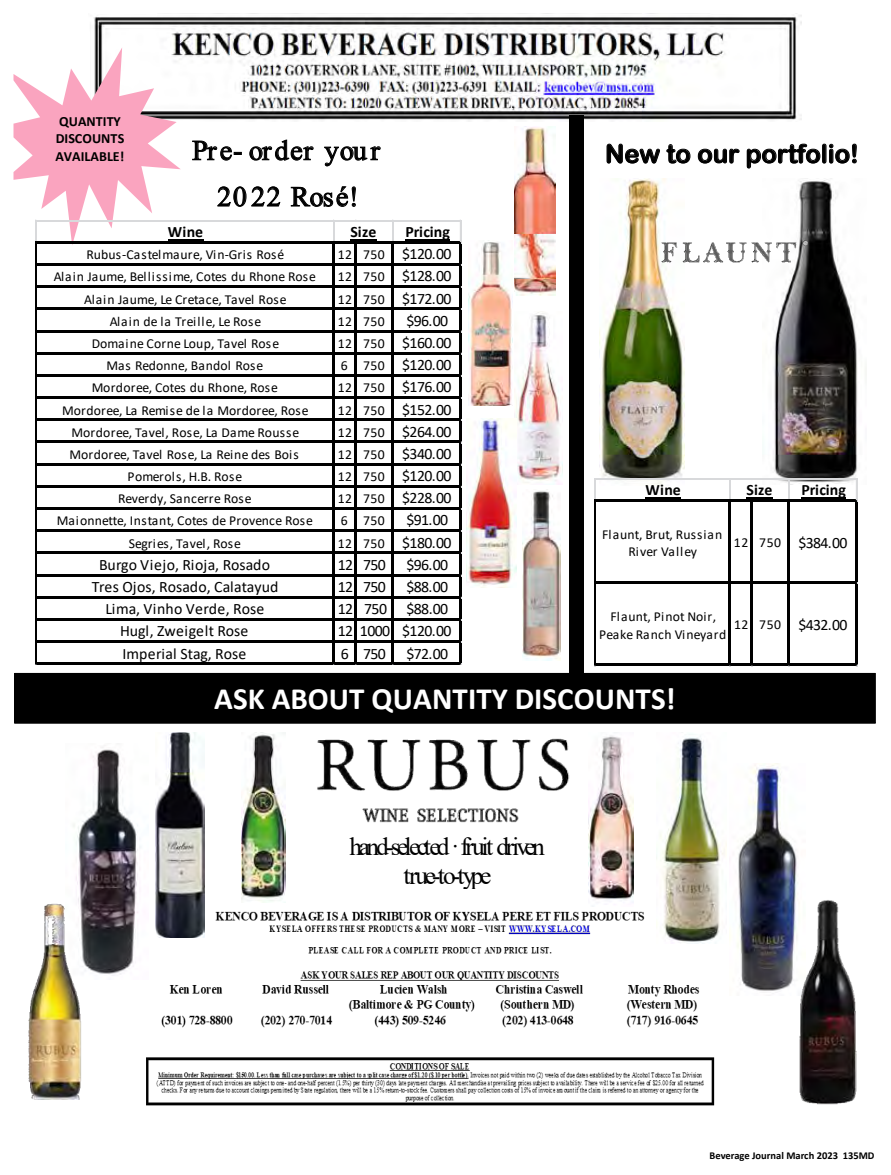
<style>
.page{position:relative;width:891px;height:1175px;background:#fff}
.page>*{position:absolute;margin:0;border:0;box-sizing:border-box;transform-origin:0 0}
.t1{font:700 31.05px "Calibri";color:#fff}
.t2{font:28.35px/46.2px "Times New Roman";letter-spacing:.05em;color:#000;text-align:center}
.t3{font:25.35px/29px "Times New Roman";letter-spacing:-.13em;color:#000;text-align:center}
.t4{font:25.35px "Arial Rounded MT Bold";color:#000}
.t5{font:15.9px "Calibri";letter-spacing:-.015em;color:#000}
.t6{font:15.9px "Calibri";letter-spacing:.01em;color:#000}
.t7{font:15.9px "Calibri";letter-spacing:.005em;color:#000}
.t8{font:700 15.9px "Calibri";color:#000}
.t9{font:15.9px "Calibri";letter-spacing:-.04em;color:#000}
.t10{font:15.75px "Calibri";letter-spacing:-.04em;color:#000}
.t11{font:700 15.75px "Calibri";color:#000}
.t12{font:700 14.1px/17.2px "Calibri";color:#000}
.t13{font:13.8px "Calibri";letter-spacing:.01em;color:#000}
.t14{font:13.8px "Calibri";letter-spacing:.05em;color:#000}
.t15{font:13.65px/17.9px "Calibri";letter-spacing:.015em;color:#000;text-align:center}
.t16{font:700 10.5px "Calibri";color:#000}
.s1{font-size:13.8px}
.s2{font-size:13.65px}
</style>
<div class="page">
<img style="left:94px;top:15px;width:707px;height:105px">
<div style="left:15px;top:673px;width:860px;height:50px;background:#000"></div>
<div style="left:569px;top:115px;width:15px;height:563px;background:#000"></div>
<img style="left:146px;top:906px;width:569px;height:200px">
<hr style="left:168px;top:239px;width:36px;height:1px;background:#000">
<hr style="left:405px;top:239px;width:45px;height:1px;background:#000">
<svg style="left:350px;top:239px;width:27px;height:1px"></svg>
<svg style="left:14px;top:47px;width:167px;height:198px"></svg>
<svg style="left:333px;top:221px;width:2px;height:20px"></svg>
<svg style="left:392px;top:221px;width:2px;height:20px"></svg>
<hr style="left:37px;top:241px;width:424px;height:2px;background:#000">
<hr style="left:37px;top:263px;width:424px;height:2px;background:#000">
<hr style="left:37px;top:285px;width:424px;height:3px;background:#000">
<hr style="left:37px;top:308px;width:424px;height:2px;background:#000">
<hr style="left:37px;top:330px;width:424px;height:2px;background:#000">
<hr style="left:37px;top:352px;width:424px;height:2px;background:#000">
<hr style="left:37px;top:374px;width:424px;height:2px;background:#000">
<hr style="left:37px;top:396px;width:424px;height:2px;background:#000">
<hr style="left:37px;top:419px;width:424px;height:2px;background:#000">
<hr style="left:37px;top:441px;width:424px;height:2px;background:#000">
<hr style="left:37px;top:463px;width:424px;height:2px;background:#000">
<hr style="left:37px;top:485px;width:424px;height:2px;background:#000">
<hr style="left:37px;top:507px;width:424px;height:2px;background:#000">
<hr style="left:37px;top:529px;width:424px;height:3px;background:#000">
<hr style="left:37px;top:552px;width:424px;height:2px;background:#000">
<hr style="left:37px;top:574px;width:424px;height:2px;background:#000">
<hr style="left:37px;top:596px;width:424px;height:2px;background:#000">
<hr style="left:37px;top:618px;width:424px;height:2px;background:#000">
<hr style="left:37px;top:640px;width:424px;height:2px;background:#000">
<hr style="left:36px;top:241px;width:1px;height:424px;background:#000">
<hr style="left:333px;top:243px;width:2px;height:422px;background:#000">
<hr style="left:355px;top:243px;width:2px;height:422px;background:#000">
<hr style="left:392px;top:243px;width:2px;height:422px;background:#000">
<hr style="left:37px;top:663px;width:424px;height:2px;background:#000">
<hr style="left:459px;top:243px;width:2px;height:422px;background:#000">
<hr style="left:36px;top:220px;width:425px;height:1px;background:#d8d9db">
<svg style="left:460px;top:220px;width:2px;height:23px"></svg>
<img style="left:514px;top:127px;width:42px;height:168px">
<img style="left:514px;top:235px;width:42px;height:44px">
<img style="left:469px;top:240px;width:44px;height:165px">
<img style="left:514px;top:312px;width:48px;height:173px">
<img style="left:467px;top:418px;width:49px;height:169px">
<img style="left:523px;top:491px;width:37px;height:169px">
<img style="left:599px;top:178px;width:86px;height:307px">
<img style="left:762px;top:180px;width:105px;height:304px">
<img style="left:662px;top:240px;width:146px;height:22px">
<hr style="left:645px;top:497px;width:36px;height:1px;background:#000">
<hr style="left:801px;top:497px;width:45px;height:1px;background:#000">
<svg style="left:747px;top:497px;width:26px;height:1px"></svg>
<svg style="left:595px;top:479px;width:1px;height:20px"></svg>
<svg style="left:730px;top:479px;width:1px;height:20px"></svg>
<svg style="left:789px;top:479px;width:1px;height:20px"></svg>
<hr style="left:596px;top:499px;width:261px;height:3px;background:#000">
<hr style="left:596px;top:582px;width:261px;height:2px;background:#000">
<hr style="left:595px;top:499px;width:1px;height:167px;background:#000">
<hr style="left:729px;top:502px;width:2px;height:164px;background:#000">
<hr style="left:751px;top:502px;width:2px;height:164px;background:#000">
<hr style="left:788px;top:502px;width:2px;height:164px;background:#000">
<hr style="left:596px;top:664px;width:261px;height:2px;background:#000">
<hr style="left:855px;top:502px;width:2px;height:164px;background:#000">
<hr style="left:595px;top:478px;width:262px;height:1px;background:#d8d9db">
<svg style="left:856px;top:478px;width:2px;height:23px"></svg>
<img style="left:317px;top:738px;width:253px;height:85px">
<img style="left:241px;top:732px;width:45px;height:170px">
<img style="left:588px;top:735px;width:45px;height:165px">
<img style="left:155px;top:732px;width:50px;height:205px">
<img style="left:656px;top:734px;width:70px;height:209px">
<img style="left:73px;top:747px;width:75px;height:232px">
<img style="left:729px;top:763px;width:69px;height:228px">
<img style="left:28px;top:903px;width:56px;height:196px">
<img style="left:791px;top:897px;width:66px;height:208px">
<p class="t12" style="left:56px;top:113px;width:70px">QUANTITY<br>DISCOUNTS<br>AVAILABLE!</p>
<h2 class="t2" style="left:192px;top:126px;width:189px">Pre- order your<br>2022 Rosé!</h2>
<p class="t8" style="left:168px;top:220px;width:37px">Wine</p>
<p class="t8" style="left:405px;top:220px;width:46px">Pricing</p>
<p class="t13" style="left:86px;top:245px;width:199px">Rubus-Castelmaure, Vin-Gris Rosé</p>
<p class="t5" style="left:338px;top:243px;width:115px"><span class="s1">12 750</span> $120.00</p>
<p class="t13" style="left:54px;top:267px;width:264px">Alain Jaume, Bellissime, Cotes du Rhone Rose</p>
<p class="t5" style="left:338px;top:265px;width:115px"><span class="s1">12 750</span> $128.00</p>
<p class="t13" style="left:84px;top:289px;width:204px">Alain Jaume, Le Cretace, Tavel Rose</p>
<p class="t5" style="left:338px;top:287px;width:115px"><span class="s1">12 750</span> $172.00</p>
<p class="t14" style="left:110px;top:311px;width:153px">Alain de la Treille, Le Rose</p>
<p class="t13" style="left:338px;top:311px;width:49px">12 750</p>
<p class="t5" style="left:406px;top:309px;width:43px">$96.00</p>
<p class="t13" style="left:92px;top:334px;width:189px">Domaine Corne Loup, Tavel Rose</p>
<p class="t5" style="left:338px;top:331px;width:115px"><span class="s1">12 750</span> $160.00</p>
<p class="t13" style="left:107px;top:356px;width:158px">Mas Redonne, Bandol Rose</p>
<p class="t5" style="left:341px;top:354px;width:112px"><span class="s1">6 750</span> $120.00</p>
<p class="t13" style="left:92px;top:378px;width:188px">Mordoree, Cotes du Rhone, Rose</p>
<p class="t5" style="left:338px;top:376px;width:115px"><span class="s1">12 750</span> $176.00</p>
<p class="t13" style="left:62px;top:400px;width:248px">Mordoree, La Remise de la Mordoree, Rose</p>
<p class="t5" style="left:338px;top:398px;width:115px"><span class="s1">12 750</span> $152.00</p>
<p class="t13" style="left:72px;top:422px;width:229px">Mordoree, Tavel, Rose, La Dame Rousse</p>
<p class="t5" style="left:338px;top:420px;width:115px"><span class="s1">12 750</span> $264.00</p>
<p class="t13" style="left:70px;top:445px;width:231px">Mordoree, Tavel Rose, La Reine des Bois</p>
<p class="t5" style="left:338px;top:442px;width:115px"><span class="s1">12 750</span> $340.00</p>
<p class="t13" style="left:128px;top:467px;width:116px">Pomerols, H.B. Rose</p>
<p class="t5" style="left:338px;top:465px;width:115px"><span class="s1">12 750</span> $120.00</p>
<p class="t13" style="left:118px;top:489px;width:135px">Reverdy, Sancerre Rose</p>
<p class="t5" style="left:338px;top:487px;width:115px"><span class="s1">12 750</span> $228.00</p>
<p class="t13" style="left:57px;top:511px;width:258px">Maionnette, Instant, Cotes de Provence Rose</p>
<p class="t13" style="left:341px;top:511px;width:45px">6 750</p>
<p class="t5" style="left:406px;top:509px;width:43px">$91.00</p>
<p class="t13" style="left:129px;top:533px;width:114px">Segries, Tavel, Rose</p>
<p class="t5" style="left:338px;top:531px;width:115px"><span class="s1">12 750</span> $180.00</p>
<p class="t6" style="left:99px;top:553px;width:172px">Burgo Viejo, Rioja, Rosado</p>
<p class="t5" style="left:338px;top:553px;width:50px">12 750</p>
<p class="t5" style="left:406px;top:553px;width:43px">$96.00</p>
<p class="t7" style="left:92px;top:575px;width:188px">Tres Ojos, Rosado, Calatayud</p>
<p class="t5" style="left:338px;top:575px;width:50px">12 750</p>
<p class="t5" style="left:406px;top:575px;width:43px">$88.00</p>
<p class="t6" style="left:105px;top:598px;width:160px">Lima, Vinho Verde, Rose</p>
<p class="t5" style="left:338px;top:598px;width:112px">12 750 $88.00</p>
<p class="t6" style="left:120px;top:620px;width:130px">Hugl, Zweigelt Rose</p>
<p class="t9" style="left:338px;top:620px;width:115px">12 1000 $120.00</p>
<p class="t7" style="left:122px;top:642px;width:126px">Imperial Stag, Rose</p>
<p class="t5" style="left:341px;top:642px;width:47px">6 750</p>
<p class="t5" style="left:406px;top:642px;width:43px">$72.00</p>
<p class="t8" style="left:350px;top:220px;width:27px">Size</p>
<h3 class="t4" style="left:605px;top:139px;width:255px">New to our portfolio!</h3>
<p class="t11" style="left:645px;top:479px;width:37px">Wine</p>
<p class="t11" style="left:801px;top:479px;width:46px">Pricing</p>
<p class="t15" style="left:602px;top:525px;width:122px">Flaunt, Brut, Russian<br>River Valley</p>
<p class="t10" style="left:734px;top:532px;width:115px"><span class="s2">12 750</span> $384.00</p>
<p class="t11" style="left:747px;top:479px;width:27px">Size</p>
<p class="t15" style="left:599px;top:607px;width:129px">Flaunt, Pinot Noir,<br>Peake Ranch Vineyard</p>
<p class="t10" style="left:734px;top:614px;width:115px"><span class="s2">12 750</span> $432.00</p>
<h1 class="t1" style="left:214px;top:676px;width:463px">ASK ABOUT QUANTITY DISCOUNTS!</h1>
<h3 class="t3" style="left:349px;top:831px;width:197px">hand-selected ·fruit driven true-to-type</h3>
<p class="t16" style="left:710px;top:1148px;width:166px">Beverage Journal March 2023 135MD</p>
</div>
